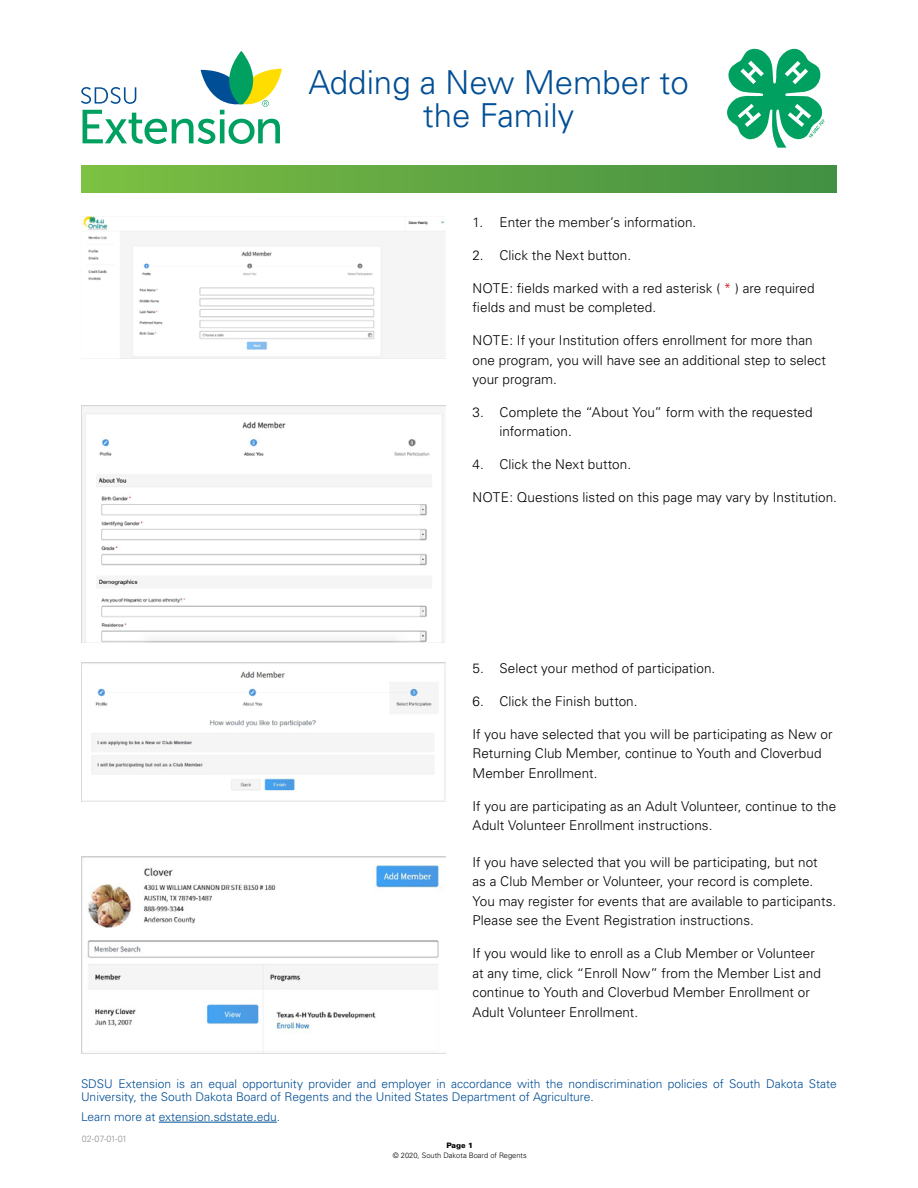
<style>
.page{position:relative;width:918px;height:1188px;background:#fff}
.page>*{position:absolute;margin:0;border:0;box-sizing:border-box;transform-origin:0 0}
.t1{font:300 33px/33px "Univers";color:#004e95;text-align:center}
.t2{font:300 13.5px/19.5px "Univers";letter-spacing:.005em;color:#000}
.t3{font:300 12px/13.2px "Univers";color:#004e95}
.t4{font:300 9px "Univers";letter-spacing:-.035em;color:#919195}
.t5{font:300 7.5px "Univers";color:#000}
.t6{font:900 7.5px "Univers";color:#000}
.s1{color:#ce171e}
</style>
<div class="page">
<svg style="left:81px;top:51px;width:201px;height:93px"></svg>
<svg style="left:727px;top:48px;width:98px;height:100px"></svg>
<div style="left:81px;top:165px;width:756px;height:27px;background:linear-gradient(to right,#7dbf42,#428f43)"></div>
<img style="left:81px;top:216px;width:365px;height:143px">
<img style="left:81px;top:406px;width:365px;height:236px">
<img style="left:81px;top:662px;width:365px;height:139px">
<img style="left:81px;top:856px;width:365px;height:197px">
<hr style="left:159px;top:1122px;width:118px;height:1px;background:#004e95">
<h1 class="t1" style="left:309px;top:66px;width:382px">Adding a New Member to the Family</h1>
<p class="t2" style="left:472px;top:212px;width:225px">1. Enter the member’s information.</p>
<p class="t2" style="left:472px;top:245px;width:160px">2. Click the Next button.</p>
<p class="t2" style="left:472px;top:278px;width:344px">NOTE: fields marked with a red asterisk ( <span class="s1">*</span> ) are required fields and must be completed.</p>
<p class="t2" style="left:472px;top:331px;width:355px">NOTE: If your Institution offers enrollment for more than one program, you will have see an additional step to select your program.</p>
<p class="t2" style="left:500px;top:402px;width:315px;text-indent:-27px">3. Complete the “About You” form with the requested information.</p>
<p class="t2" style="left:472px;top:454px;width:160px">4. Click the Next button.</p>
<p class="t2" style="left:472px;top:488px;width:366px">NOTE: Questions listed on this page may vary by Institution.</p>
<p class="t2" style="left:472px;top:658px;width:244px">5. Select your method of participation.</p>
<p class="t2" style="left:472px;top:691px;width:167px">6. Click the Finish button.</p>
<p class="t2" style="left:472px;top:724px;width:362px">If you have selected that you will be participating as New or<br>Returning Club Member, continue to Youth and Cloverbud<br>Member Enrollment.</p>
<p class="t2" style="left:472px;top:796px;width:365px">If you are participating as an Adult Volunteer, continue to the<br>Adult Volunteer Enrollment instructions.</p>
<p class="t2" style="left:472px;top:852px;width:365px">If you have selected that you will be participating, but not<br>as a Club Member or Volunteer, your record is complete.<br>You may register for events that are available to participants.<br>Please see the Event Registration instructions.</p>
<p class="t2" style="left:472px;top:944px;width:350px">If you would like to enroll as a Club Member or Volunteer at any time, click “Enroll Now” from the Member List and continue to Youth and Cloverbud Member Enrollment or Adult Volunteer Enrollment.</p>
<p class="t3" style="left:81px;top:1077px;width:757px">SDSU Extension is an equal opportunity provider and employer in accordance with the nondiscrimination policies of South Dakota State<br>University, the South Dakota Board of Regents and the United States Department of Agriculture.</p>
<p class="t3" style="left:81px;top:1110px;width:201px">Learn more at extension.sdstate.edu.</p>
<p class="t4" style="left:82px;top:1133px;width:47px">02-07-01-01</p>
<p class="t6" style="left:446px;top:1140px;width:28px">Page 1</p>
<p class="t5" style="left:393px;top:1151px;width:136px">© 2020, South Dakota Board of Regents</p>
</div>
